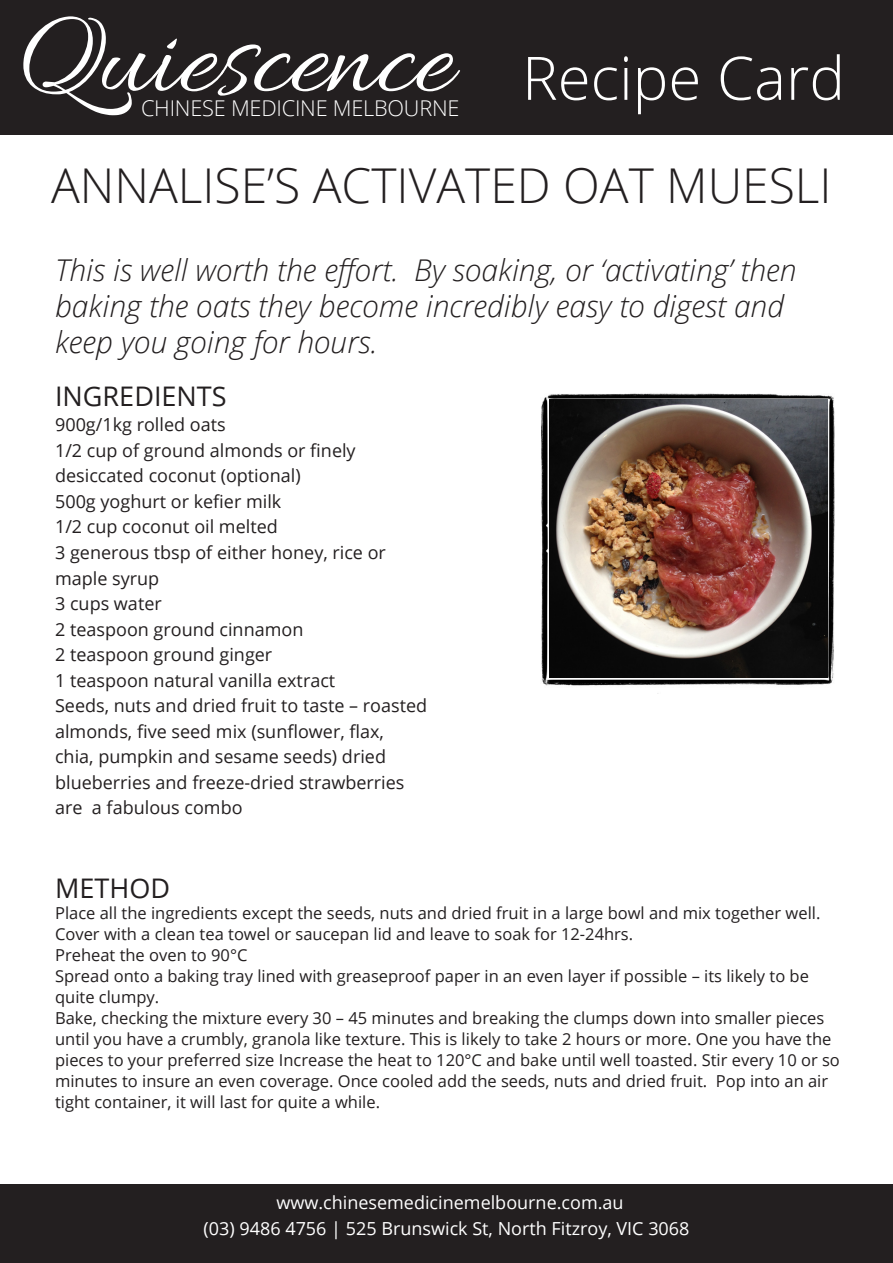
<style>
.page{position:relative;width:893px;height:1263px;background:#fff}
.page>*{position:absolute;margin:0;border:0;box-sizing:border-box;transform-origin:0 0}
.t1{font:119.55px "Allura";color:#fff}
.t2{font:300 60px "Open Sans";color:#fff}
.t3{font:300 48px "Open Sans";color:#231f20}
.t4{font:italic 300 30px/36px "Open Sans";color:#231f20}
.t5{font:27px "Open Sans";color:#231f20}
.t6{font:300 21.75px "Open Sans";letter-spacing:-.01em;color:#fff}
.t7{font:18px/25.5px "Open Sans";color:#231f20}
.t8{font:18px "Open Sans";color:#fff}
.t9{font:16.5px/21px "Open Sans";color:#231f20}
</style>
<div class="page">
<div style="left:0;top:0;width:893px;height:134px;background:#231f20"></div>
<div style="left:0;top:1184px;width:893px;height:79px;background:#231f20"></div>
<img style="left:541px;top:393px;width:294px;height:293px">
<img style="left:549px;top:400px;width:278px;height:278px">
<p class="t1" style="left:18px;top:-8px;width:436px">Quiescence</p>
<p class="t6" style="left:141px;top:93px;width:320px">CHINESE MEDICINE MELBOURNE</p>
<p class="t2" style="left:522px;top:37px;width:324px">Recipe Card</p>
<p class="t3" style="left:51px;top:152px;width:782px">ANNALISE’S ACTIVATED OAT MUESLI</p>
<p class="t4" style="left:55px;top:251px;width:743px">This is well worth the effort. By soaking, or ‘activating’ then baking the oats they become incredibly easy to digest and keep you going for hours.</p>
<p class="t5" style="left:55px;top:378px;width:173px">INGREDIENTS</p>
<p class="t7" style="left:55px;top:412px;width:172px">900g/1kg rolled oats</p>
<p class="t7" style="left:55px;top:437px;width:302px">1/2 cup of ground almonds or finely desiccated coconut (optional)</p>
<p class="t7" style="left:55px;top:488px;width:228px">500g yoghurt or kefier milk</p>
<p class="t7" style="left:55px;top:514px;width:224px">1/2 cup coconut oil melted</p>
<p class="t7" style="left:55px;top:539px;width:332px">3 generous tbsp of either honey, rice or maple syrup</p>
<p class="t7" style="left:55px;top:590px;width:108px">3 cups water</p>
<p class="t7" style="left:55px;top:616px;width:250px">2 teaspoon ground cinnamon</p>
<p class="t7" style="left:55px;top:641px;width:219px">2 teaspoon ground ginger</p>
<p class="t7" style="left:55px;top:667px;width:282px">1 teaspoon natural vanilla extract</p>
<p class="t7" style="left:55px;top:692px;width:374px">Seeds, nuts and dried fruit to taste – roasted almonds, five seed mix (sunflower, flax,<br>chia, pumpkin and sesame seeds) dried blueberries and freeze-dried strawberries are a fabulous combo</p>
<p class="t5" style="left:55px;top:870px;width:116px">METHOD</p>
<p class="t9" style="left:55px;top:902px;width:767px">Place all the ingredients except the seeds, nuts and dried fruit in a large bowl and mix together well.<br>Cover with a clean tea towel or saucepan lid and leave to soak for 12-24hrs.</p>
<p class="t9" style="left:55px;top:944px;width:194px">Preheat the oven to 90°C</p>
<p class="t9" style="left:55px;top:965px;width:755px">Spread onto a baking tray lined with greaseproof paper in an even layer if possible – its likely to be quite clumpy.</p>
<p class="t9" style="left:55px;top:1007px;width:786px">Bake, checking the mixture every 30 – 45 minutes and breaking the clumps down into smaller pieces until you have a crumbly, granola like texture. This is likely to take 2 hours or more. One you have the pieces to your preferred size Increase the heat to 120°C and bake until well toasted. Stir every 10 or so minutes to insure an even coverage. Once cooled add the seeds, nuts and dried fruit. Pop into an air tight container, it will last for quite a while.</p>
<p class="t8" style="left:276px;top:1190px;width:349px">www.chinesemedicinemelbourne.com.au</p>
<p class="t8" style="left:204px;top:1216px;width:487px">(03) 9486 4756 | 525 Brunswick St, North Fitzroy, VIC 3068</p>
</div>
